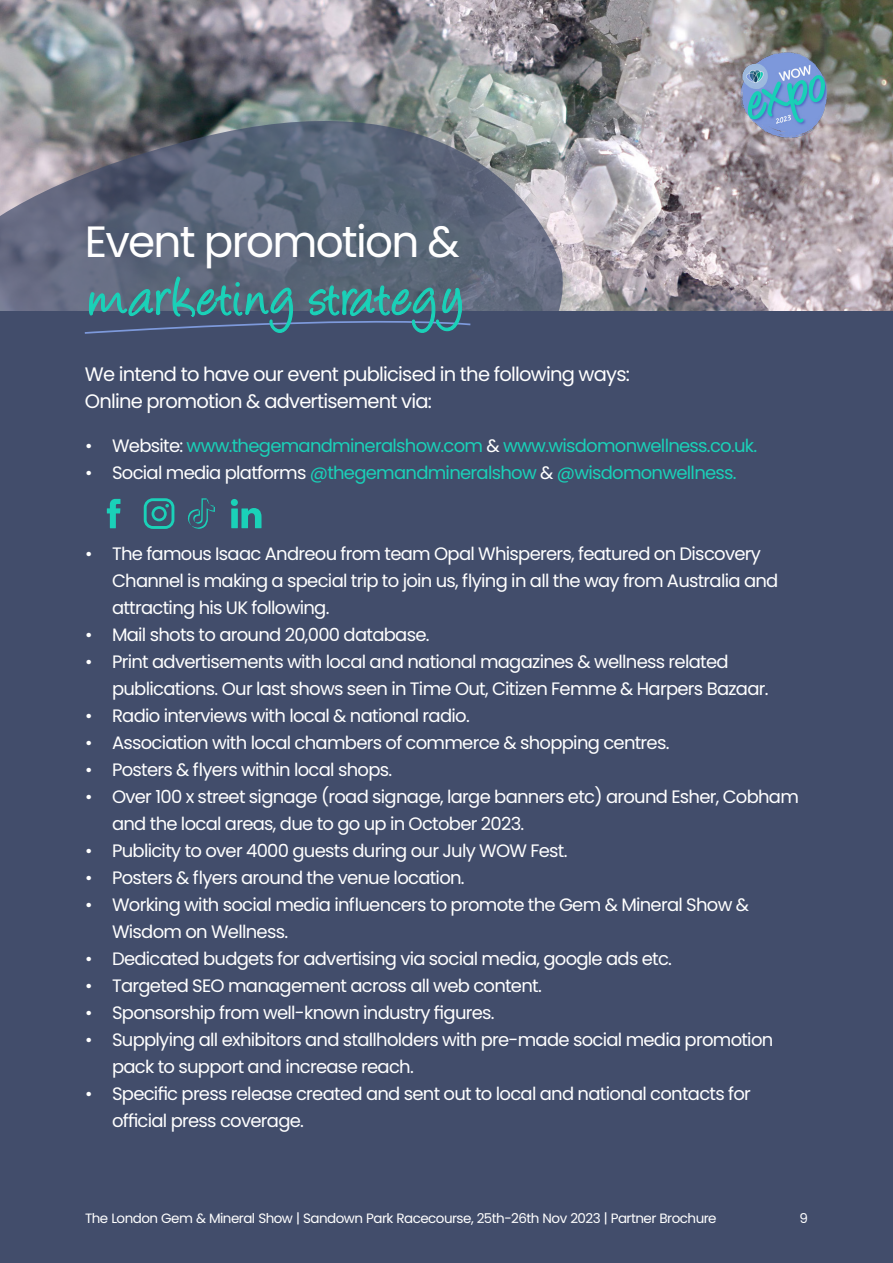
<style>
.page{position:relative;width:893px;height:1263px;background:#424d6b}
.page>*{position:absolute;margin:0;border:0;box-sizing:border-box;transform-origin:0 0}
.t1{font:43.65px "Poppins";letter-spacing:-.04em;color:#fff}
.t2{font:19.5px/27px "Poppins";letter-spacing:-.04em;color:#fff}
.t3{font:18px/27px "Poppins";letter-spacing:-.04em;color:#fff}
.t4{font:18px "Poppins";letter-spacing:-.04em;color:#1ad1b8}
.t5{font:13.5px "Poppins";letter-spacing:-.04em;color:#fff}
.s1{color:#fff}
</style>
<div class="page">
<img style="left:0;top:0;width:893px;height:310px">
<svg style="left:0;top:108px;width:609px;height:203px"></svg>
<img style="left:736px;top:46px;width:98px;height:99px">
<svg style="left:107px;top:499px;width:13px;height:29px"></svg>
<svg style="left:144px;top:498px;width:30px;height:31px"></svg>
<svg style="left:231px;top:508px;width:30px;height:20px"></svg>
<div style="left:231px;top:499px;width:7px;height:7px;background:#1ad1b8;border-radius:50%"></div>
<svg style="left:188px;top:498px;width:27px;height:31px"></svg>
<svg style="left:83px;top:277px;width:389px;height:57px"></svg>
<svg style="left:88px;top:248px;width:375px;height:86px"></svg>
<h1 class="t1" style="left:85px;top:217px;width:376px">Event promotion &amp;</h1>
<p class="t2" style="left:85px;top:361px;width:547px">We intend to have our event publicised in the following ways:<br>Online promotion &amp; advertisement via:</p>
<p class="t4" style="left:85px;top:435px;width:674px"><span class="s1">• Website:</span> www.thegemandmineralshow.com <span class="s1">&amp;</span> www.wisdomonwellness.co.uk.</p>
<p class="t4" style="left:85px;top:462px;width:653px"><span class="s1">• Social media platforms</span> @thegemandmineralshow <span class="s1">&amp;</span> @wisdomonwellness.</p>
<p class="t3" style="left:112px;top:540px;width:668px;text-indent:-27px">• The famous Isaac Andreou from team Opal Whisperers, featured on Discovery<br>Channel is making a special trip to join us, flying in all the way from Australia and attracting his UK following.</p>
<p class="t3" style="left:85px;top:621px;width:346px">• Mail shots to around 20,000 database.</p>
<p class="t3" style="left:112px;top:648px;width:658px;text-indent:-27px">• Print advertisements with local and national magazines &amp; wellness related publications. Our last shows seen in Time Out, Citizen Femme &amp; Harpers Bazaar.</p>
<p class="t3" style="left:85px;top:702px;width:386px">• Radio interviews with local &amp; national radio.</p>
<p class="t3" style="left:85px;top:729px;width:586px">• Association with local chambers of commerce &amp; shopping centres.</p>
<p class="t3" style="left:85px;top:756px;width:309px">• Posters &amp; flyers within local shops.</p>
<p class="t3" style="left:112px;top:783px;width:688px;text-indent:-27px">• Over 100 x street signage (road signage, large banners etc) around Esher, Cobham and the local areas, due to go up in October 2023.</p>
<p class="t3" style="left:85px;top:837px;width:484px">• Publicity to over 4000 guests during our July WOW Fest.</p>
<p class="t3" style="left:85px;top:864px;width:381px">• Posters &amp; flyers around the venue location.</p>
<p class="t3" style="left:112px;top:891px;width:639px;text-indent:-27px">• Working with social media influencers to promote the Gem &amp; Mineral Show &amp;<br>Wisdom on Wellness.</p>
<p class="t3" style="left:85px;top:945px;width:588px">• Dedicated budgets for advertising via social media, google ads etc.</p>
<p class="t3" style="left:85px;top:972px;width:458px">• Targeted SEO management across all web content.</p>
<p class="t3" style="left:85px;top:999px;width:411px">• Sponsorship from well-known industry figures.</p>
<p class="t3" style="left:112px;top:1026px;width:663px;text-indent:-27px">• Supplying all exhibitors and stallholders with pre-made social media promotion pack to support and increase reach.</p>
<p class="t3" style="left:112px;top:1080px;width:640px;text-indent:-27px">• Specific press release created and sent out to local and national contacts for official press coverage.</p>
<p class="t5" style="left:85px;top:1211px;width:633px">The London Gem &amp; Mineral Show | Sandown Park Racecourse, 25th-26th Nov 2023 | Partner Brochure</p>
<p class="t5" style="left:799px;top:1211px;width:10px">9</p>
</div>
